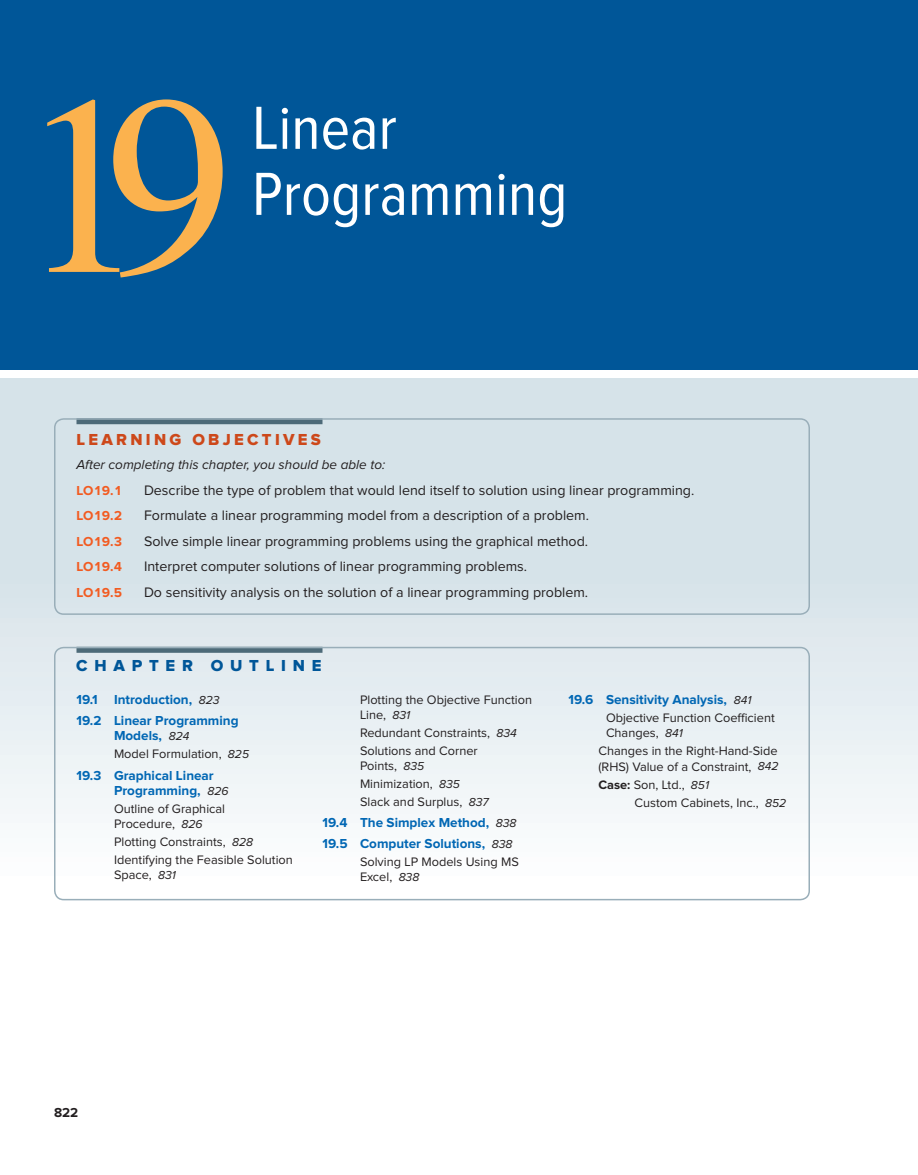
<style>
.page{position:relative;width:918px;height:1175px;background:#fff}
.page>*{position:absolute;margin:0;border:0;box-sizing:border-box;transform-origin:0 0}
.t1{font:255px "STIX Math Jax Main";color:#fbb24e}
.t2{font:63px/66px "Proxima Nova Cond";color:#fff}
.t3{font:16.5px "Proxima Nova Extrabld";letter-spacing:.2em;color:#cd481a}
.t4{font:16.5px "Proxima Nova Extrabld";letter-spacing:.41em;color:#005698}
.t5{font:14.25px "Proxima Nova";color:#231f20}
.t6{font:700 13.5px/21px "Proxima Nova";color:#0167b4}
.t7{font:italic 13.5px "Proxima Nova";color:#231f20}
.t8{font:700 13.5px "Proxima Nova";color:#f25b21}
.t9{font:700 13.5px "Proxima Nova";color:#231f20}
.t10{font:12.75px/15px "Proxima Nova";color:#231f20}
.s1{font-weight:400;font-style:italic;font-size:12px;color:#231f20}
.s2{font-style:italic;font-size:12px}
.s3{font-weight:700}
</style>
<div class="page">
<div style="left:0;top:0;width:918px;height:369px;background:#005698"></div>
<div style="left:0;top:378px;width:918px;height:796px;background:linear-gradient(to bottom,#d0dfe6,#fff)"></div>
<div style="left:76px;top:418px;width:246px;height:6px;background:#4d6a78"></div>
<div style="left:76px;top:647px;width:246px;height:6px;background:#4d6a78"></div>
<div style="left:54px;top:418px;width:756px;height:197px;border:2px solid #99aeb9;border-radius:9px"></div>
<div style="left:54px;top:647px;width:756px;height:253px;border:2px solid #99aeb9;border-radius:9px"></div>
<h1 class="t1" style="left:19px;top:91px;width:216px">19</h1>
<h2 class="t2" style="left:252px;top:101px;width:317px">Linear<br>Programming</h2>
<p class="t3" style="left:76px;top:435px;width:246px">LEARNING OBJECTIVES</p>
<p class="t7" style="left:76px;top:460px;width:310px">After completing this chapter, you should be able to:</p>
<p class="t8" style="left:77px;top:486px;width:47px">LO19.1</p>
<p class="t5" style="left:144px;top:485px;width:552px">Describe the type of problem that would lend itself to solution using linear programming.</p>
<p class="t8" style="left:77px;top:511px;width:47px">LO19.2</p>
<p class="t5" style="left:144px;top:511px;width:447px">Formulate a linear programming model from a description of a problem.</p>
<p class="t8" style="left:77px;top:537px;width:47px">LO19.3</p>
<p class="t5" style="left:144px;top:536px;width:446px">Solve simple linear programming problems using the graphical method.</p>
<p class="t8" style="left:77px;top:562px;width:47px">LO19.4</p>
<p class="t5" style="left:144px;top:562px;width:385px">Interpret computer solutions of linear programming problems.</p>
<p class="t8" style="left:77px;top:588px;width:47px">LO19.5</p>
<p class="t5" style="left:144px;top:587px;width:446px">Do sensitivity analysis on the solution of a linear programming problem.</p>
<p class="t4" style="left:76px;top:660px;width:247px">CHAPTER OUTLINE</p>
<p class="t6" style="left:76px;top:691px;width:164px">19.1 Introduction, <span class="s1">823<br></span>19.2 Linear Programming</p>
<p class="t6" style="left:114px;top:727px;width:77px">Models, <span class="s1">824</span></p>
<p class="t10" style="left:114px;top:748px;width:137px">Model Formulation, <span class="s2">825</span></p>
<p class="t6" style="left:114px;top:769px;width:116px;line-height:15px;text-indent:-38px">19.3 Graphical Linear<br>Programming, <span class="s1">826</span></p>
<p class="t10" style="left:114px;top:802px;width:113px">Outline of Graphical<br>Procedure, <span class="s2">826</span></p>
<p class="t10" style="left:114px;top:834px;width:180px;line-height:18px">Plotting Constraints, <span class="s2">828<br></span>Identifying the Feasible Solution</p>
<p class="t10" style="left:114px;top:868px;width:63px">Space, <span class="s2">831</span></p>
<p class="t10" style="left:360px;top:693px;width:174px">Plotting the Objective Function<br>Line, <span class="s2">831</span></p>
<p class="t10" style="left:360px;top:725px;width:158px;line-height:18px">Redundant Constraints, <span class="s2">834<br></span>Solutions and Corner</p>
<p class="t10" style="left:360px;top:758px;width:130px;line-height:18px">Points, <span class="s2">835<br></span>Minimization, <span class="s2">835<br></span>Slack and Surplus, <span class="s2">837</span></p>
<p class="t6" style="left:322px;top:813px;width:196px">19.4 The Simplex Method, <span class="s1">838<br></span>19.5 Computer Solutions, <span class="s1">838</span></p>
<p class="t10" style="left:360px;top:855px;width:160px">Solving LP Models Using MS<br>Excel, <span class="s2">838</span></p>
<p class="t6" style="left:568px;top:691px;width:184px">19.6 Sensitivity Analysis, <span class="s1">841</span></p>
<p class="t10" style="left:606px;top:712px;width:170px">Objective Function Coefficient<br>Changes, <span class="s2">841</span></p>
<p class="t10" style="left:598px;top:745px;width:182px">Changes in the Right-Hand-Side (RHS) Value of a Constraint, <span class="s2">842</span></p>
<p class="t10" style="left:634px;top:777px;width:153px;line-height:18px;text-indent:-36px"><span class="s3">Case:</span> Son, Ltd., <span class="s2">851<br></span>Custom Cabinets, Inc., <span class="s2">852</span></p>
<p class="t9" style="left:54px;top:1108px;width:26px">822</p>
</div>
